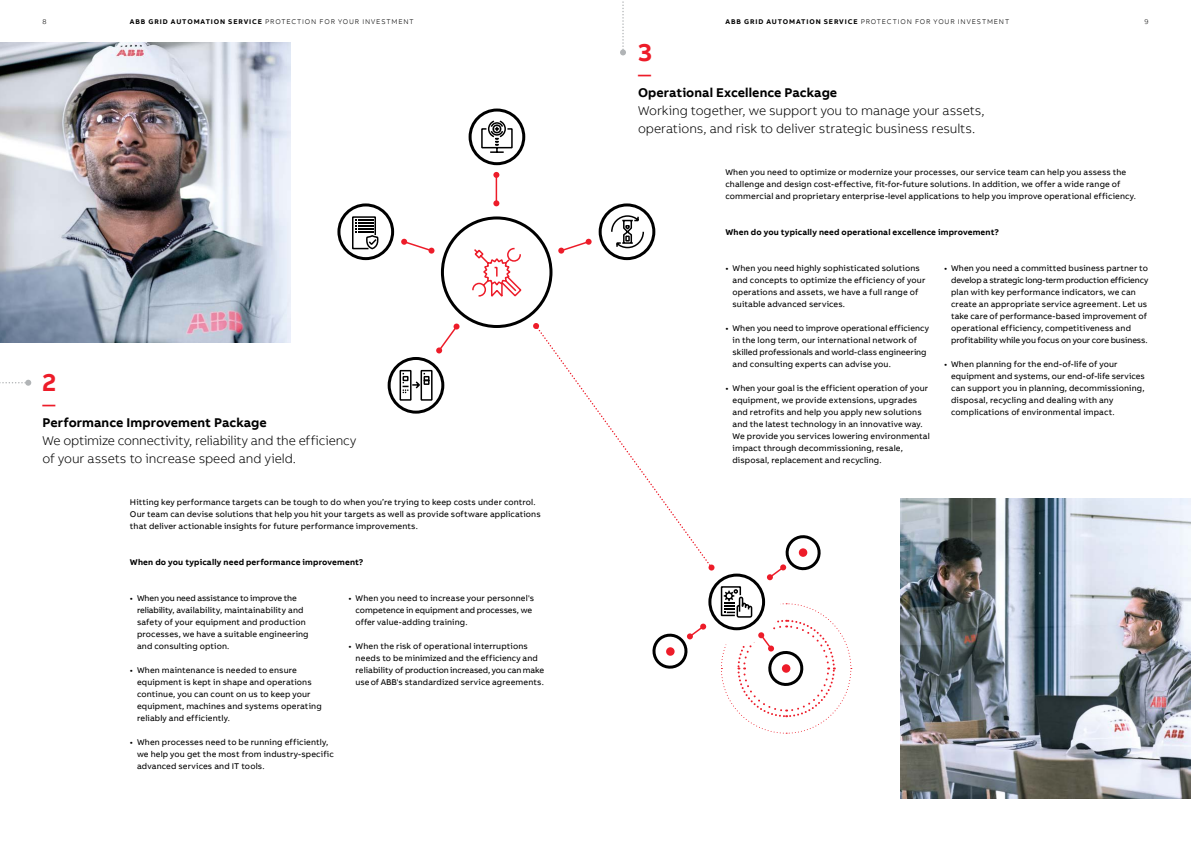
<style>
.page{position:relative;width:1191px;height:842px;background:#fff}
.page>*{position:absolute;margin:0;border:0;box-sizing:border-box;transform-origin:0 0}
.t1{font:700 25px "AB Bvoice";color:#ed1c29}
.t2{font:300 13px/18px "AB Bvoice";letter-spacing:-.005em;color:#000}
.t3{font:700 13px "AB Bvoice";letter-spacing:.005em;color:#000}
.t4{font:700 13px "AB Bvoice";color:#ed1c29}
.t5{font:8.5px/12px "AB Bvoice";letter-spacing:.015em;color:#000}
.t6{font:700 8.5px "AB Bvoice";letter-spacing:.02em;color:#000}
.t7{font:300 7px "AB Bvoice";letter-spacing:.12em;color:#000}
.s1{font-weight:700}
</style>
<div class="page">
<svg style="left:555px;top:353px;width:134px;height:182px"></svg>
<svg style="left:399px;top:369px;width:34px;height:32px"></svg>
<svg style="left:352px;top:216px;width:27px;height:34px"></svg>
<svg style="left:481px;top:120px;width:32px;height:33px"></svg>
<svg style="left:611px;top:215px;width:33px;height:34px"></svg>
<div style="left:388px;top:357px;width:56px;height:57px;border:3px solid #000;border-radius:50%"></div>
<div style="left:337px;top:203px;width:57px;height:57px;border:3px solid #000;border-radius:50%"></div>
<div style="left:468px;top:109px;width:57px;height:56px;border:3px solid #000;border-radius:50%"></div>
<div style="left:598px;top:203px;width:57px;height:57px;border:3px solid #000;border-radius:50%"></div>
<svg style="left:401px;top:172px;width:190px;height:181px"></svg>
<img style="left:0;top:43px;width:291px;height:300px">
<img style="left:900px;top:499px;width:291px;height:300px">
<svg style="left:652px;top:535px;width:200px;height:199px"></svg>
<div style="left:768px;top:645px;width:6px;height:7px;background:#ed1c29;border-radius:3px"></div>
<div style="left:799px;top:548px;width:8px;height:9px;background:#ed1c29;border-radius:50%"></div>
<div style="left:666px;top:647px;width:8px;height:9px;background:#ed1c29;border-radius:50%"></div>
<div style="left:782px;top:664px;width:8px;height:9px;background:#ed1c29;border-radius:50%"></div>
<svg style="left:0;top:380px;width:31px;height:6px"></svg>
<svg style="left:620px;top:1px;width:6px;height:54px"></svg>
<p class="t7" style="left:43px;top:17px;width:6px">8</p>
<p class="t7" style="left:130px;top:17px;width:285px"><span class="s1">ABB GRID AUTOMATION SERVICE</span> PROTECTION FOR YOUR INVESTMENT</p>
<p class="t7" style="left:725px;top:17px;width:285px"><span class="s1">ABB GRID AUTOMATION SERVICE</span> PROTECTION FOR YOUR INVESTMENT</p>
<h1 class="t1" style="left:638px;top:36px;width:15px">3</h1>
<h2 class="t4" style="left:638px;top:66px;width:14px">—</h2>
<h2 class="t3" style="left:638px;top:84px;width:201px">Operational Excellence Package</h2>
<h2 class="t2" style="left:638px;top:101px;width:348px">Working together, we support you to manage your assets, operations, and risk to deliver strategic business results.</h2>
<p class="t7" style="left:1144px;top:17px;width:6px">9</p>
<p class="t5" style="left:725px;top:166px;width:412px">When you need to optimize or modernize your processes, our service team can help you assess the challenge and design cost-effective, fit-for-future solutions. In addition, we offer a wide range of commercial and proprietary enterprise-level applications to help you improve operational efficiency.</p>
<p class="t6" style="left:725px;top:226px;width:275px">When do you typically need operational excellence improvement?</p>
<h1 class="t1" style="left:43px;top:366px;width:15px">2</h1>
<h2 class="t4" style="left:43px;top:396px;width:14px">—</h2>
<h2 class="t3" style="left:43px;top:414px;width:226px">Performance Improvement Package</h2>
<h2 class="t2" style="left:43px;top:431px;width:315px">We optimize connectivity, reliability and the efficiency of your assets to increase speed and yield.</h2>
<p class="t5" style="left:130px;top:496px;width:412px">Hitting key performance targets can be tough to do when you’re trying to keep costs under control.<br>Our team can devise solutions that help you hit your targets as well as provide software applications that deliver actionable insights for future performance improvements.</p>
<p class="t6" style="left:130px;top:556px;width:235px">When do you typically need performance improvement?</p>
<p class="t5" style="left:137px;top:592px;width:173px;text-indent:-7px">• When you need assistance to improve the reliability, availability, maintainability and safety of your equipment and production processes, we have a suitable engineering and consulting option.</p>
<p class="t5" style="left:137px;top:664px;width:186px;text-indent:-7px">• When maintenance is needed to ensure equipment is kept in shape and operations continue, you can count on us to keep your equipment, machines and systems operating reliably and efficiently.</p>
<p class="t5" style="left:137px;top:736px;width:198px;text-indent:-7px">• When processes need to be running efficiently, we help you get the most from industry-specific advanced services and IT tools.</p>
<p class="t5" style="left:356px;top:592px;width:180px;text-indent:-7px">• When you need to increase your personnel's competence in equipment and processes, we offer value-adding training.</p>
<p class="t5" style="left:356px;top:640px;width:190px;text-indent:-7px">• When the risk of operational interruptions needs to be minimized and the efficiency and reliability of production increased, you can make use of ABB's standardized service agreements.</p>
<p class="t5" style="left:732px;top:262px;width:194px;text-indent:-7px">• When you need highly sophisticated solutions and concepts to optimize the efficiency of your operations and assets, we have a full range of suitable advanced services.</p>
<p class="t5" style="left:732px;top:322px;width:198px;text-indent:-7px">• When you need to improve operational efficiency in the long term, our international network of skilled professionals and world-class engineering and consulting experts can advise you.</p>
<p class="t5" style="left:732px;top:382px;width:199px;text-indent:-7px">• When your goal is the efficient operation of your equipment, we provide extensions, upgrades and retrofits and help you apply new solutions and the latest technology in an innovative way.<br>We provide you services lowering environmental impact through decommissioning, resale, disposal, replacement and recycling.</p>
<p class="t5" style="left:951px;top:262px;width:199px;text-indent:-7px">• When you need a committed business partner to develop a strategic long-term production efficiency plan with key performance indicators, we can create an appropriate service agreement. Let us take care of performance-based improvement of operational efficiency, competitiveness and profitability while you focus on your core business.</p>
<p class="t5" style="left:951px;top:358px;width:195px;text-indent:-7px">• When planning for the end-of-life of your equipment and systems, our end-of-life services can support you in planning, decommissioning, disposal, recycling and dealing with any complications of environmental impact.</p>
</div>
